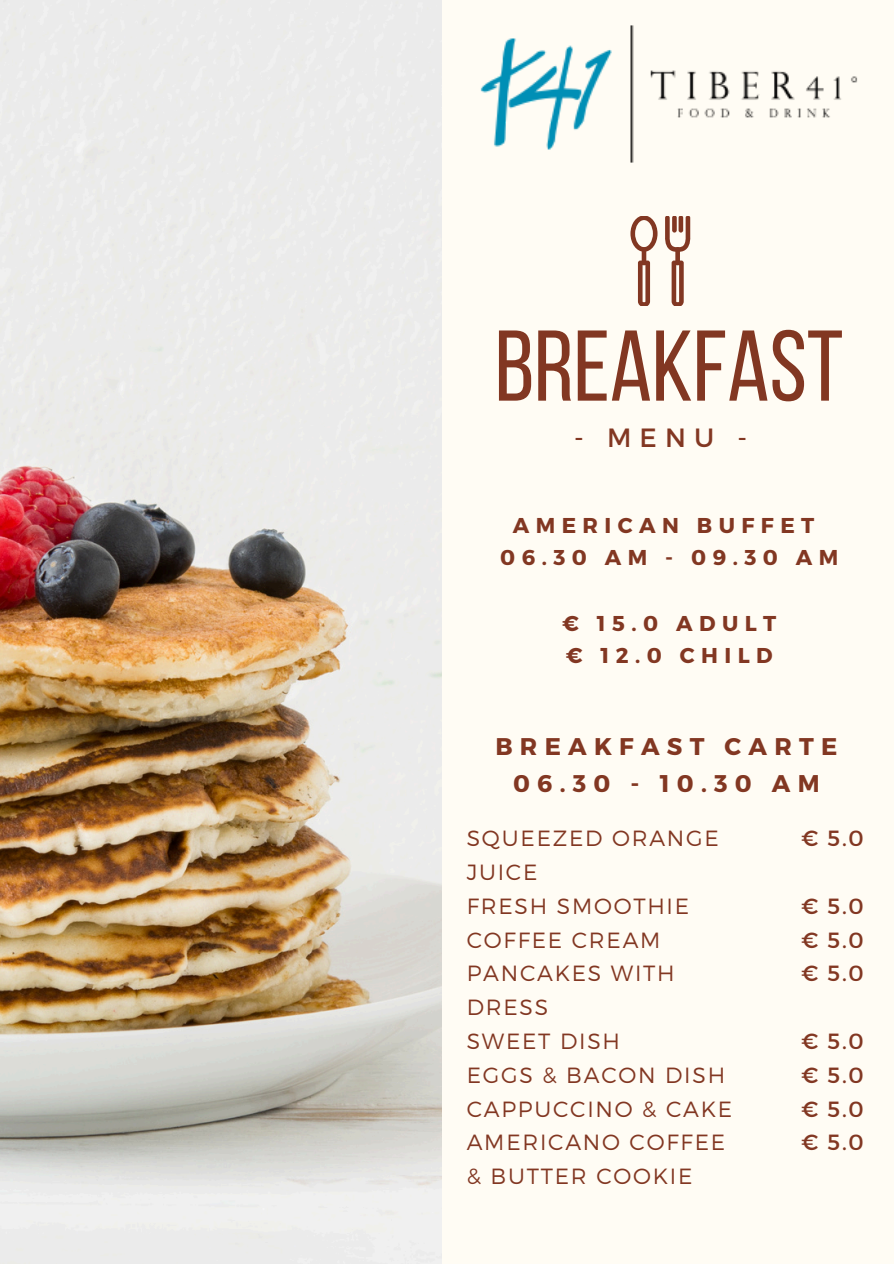
<style>
.page{position:relative;width:894px;height:1264px;background:#fff}
.page>*{position:absolute;margin:0;border:0;box-sizing:border-box;transform-origin:0 0}
.t1{font:100.2px "Bebas Neue";color:#823722}
.t2{font:26.4px "Montserrat";color:#823722}
.t3{font:700 24.15px/37.2px "Montserrat";letter-spacing:.3em;color:#823722;text-align:center}
.t4{font:300 22.05px/33.8px "Montserrat";letter-spacing:.08em;color:#823722}
.t5{font:22.05px "Montserrat";color:#823722}
.t6{font:700 21.45px/32.7px "Montserrat";letter-spacing:.3em;color:#823722;text-align:center}
</style>
<div class="page">
<img style="left:0;top:0;width:442px;height:1263px">
<div style="left:442px;top:0;width:451px;height:1263px;background:#fffcf4"></div>
<svg style="left:665px;top:217px;width:25px;height:35px"></svg>
<svg style="left:671px;top:260px;width:12px;height:46px"></svg>
<svg style="left:675px;top:247px;width:4px;height:18px"></svg>
<svg style="left:637px;top:260px;width:13px;height:46px"></svg>
<div style="left:641px;top:247px;width:5px;height:18px;background:#823722;border-radius:2px"></div>
<svg style="left:630px;top:217px;width:27px;height:35px"></svg>
<img style="left:439px;top:21px;width:419px;height:145px">
<p class="t1" style="left:495px;top:325px;width:350px">BREAKFAST</p>
<h1 class="t2" style="left:574px;top:420px;width:174px">- MENU -</h1>
<h3 class="t6" style="left:500px;top:508px;width:339px">AMERICAN BUFFET<br>06.30 AM - 09.30 AM</h3>
<h4 class="t6" style="left:562px;top:605px;width:215px;text-align:left">€ 15.0 ADULT € 12.0 CHILD</h4>
<p class="t3" style="left:495px;top:726px;width:343px">BREAKFAST CARTE<br>06.30 - 10.30 AM</p>
<h4 class="t4" style="left:466px;top:820px;width:253px">SQUEEZED ORANGE<br>JUICE</h4>
<h2 class="t4" style="left:466px;top:888px;width:224px">FRESH SMOOTHIE</h2>
<p class="t4" style="left:466px;top:921px;width:195px">COFFEE CREAM</p>
<p class="t4" style="left:466px;top:955px;width:209px">PANCAKES WITH<br>DRESS</p>
<p class="t4" style="left:466px;top:1023px;width:155px">SWEET DISH</p>
<p class="t4" style="left:466px;top:1056px;width:260px">EGGS &amp; BACON DISH</p>
<p class="t4" style="left:466px;top:1090px;width:267px">CAPPUCCINO &amp; CAKE</p>
<p class="t4" style="left:466px;top:1124px;width:260px">AMERICANO COFFEE &amp; BUTTER COOKIE</p>
<p class="t5" style="left:800px;top:824px;width:64px">€ 5.0</p>
<p class="t5" style="left:800px;top:891px;width:64px">€ 5.0</p>
<p class="t5" style="left:800px;top:925px;width:64px">€ 5.0</p>
<p class="t5" style="left:800px;top:959px;width:64px">€ 5.0</p>
<p class="t5" style="left:800px;top:1026px;width:64px">€ 5.0</p>
<p class="t5" style="left:800px;top:1060px;width:64px">€ 5.0</p>
<p class="t5" style="left:800px;top:1094px;width:64px">€ 5.0</p>
<p class="t5" style="left:800px;top:1128px;width:64px">€ 5.0</p>
</div>
